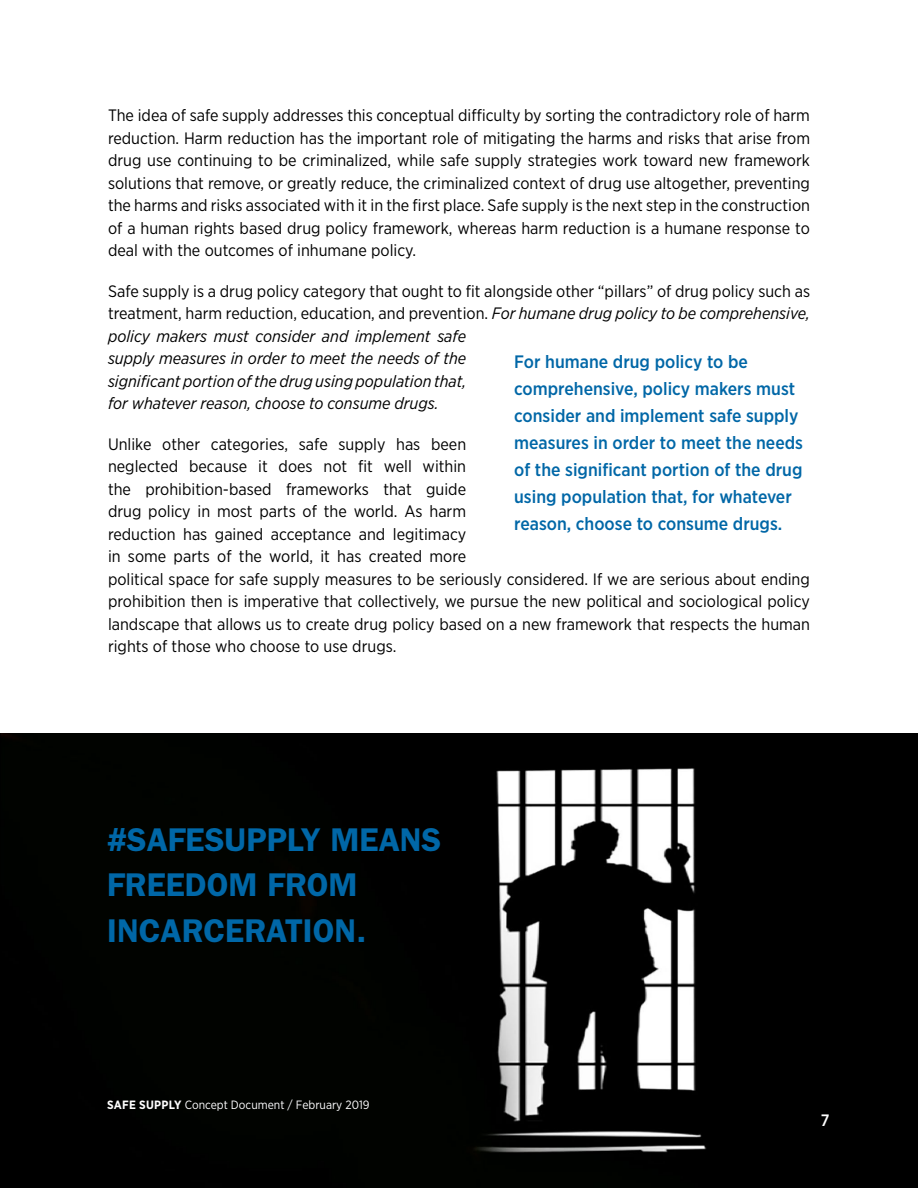
<style>
.page{position:relative;width:918px;height:1188px;background:#fff}
.page>*{position:absolute;margin:0;border:0;box-sizing:border-box;transform-origin:0 0}
.t1{font:600 33px/45.8px "ITC Franklin Gothic Std";color:#0067a7}
.t2{font:500 18px/27px "Gotham Narrow";color:#0067a7}
.t3{font:16.5px/22.5px "Gotham Narrow";color:#000;text-align:justify}
.t4{font:italic 16.5px/22.5px "Gotham Narrow";color:#000}
.t5{font:500 16.5px "Gotham Narrow";color:#fff}
.t6{font:12px "Gotham Narrow";color:#fff}
.s1{font-style:normal}
.s2{font-weight:700}
</style>
<div class="page">
<img style="left:0;top:734px;width:918px;height:454px">
<p class="t3" style="left:108px;top:104px;width:704px">The idea of safe supply addresses this conceptual difficulty by sorting the contradictory role of harm reduction. Harm reduction has the important role of mitigating the harms and risks that arise from drug use continuing to be criminalized, while safe supply strategies work toward new framework solutions that remove, or greatly reduce, the criminalized context of drug use altogether, preventing the harms and risks associated with it in the first place. Safe supply is the next step in the construction of a human rights based drug policy framework, whereas harm reduction is a humane response to deal with the outcomes of inhumane policy.</p>
<p class="t4" style="left:108px;top:279px;width:704px"><span class="s1">Safe supply is a drug policy category that ought to fit alongside other “pillars” of drug policy such as treatment, harm reduction, education, and prevention.</span> For humane drug policy to be comprehensive, policy makers must consider and implement safe<br>supply measures in order to meet the needs of the<br>significant portion of the drug using population that,<br>for whatever reason, choose to consume drugs.</p>
<p class="t3" style="left:108px;top:432px;width:704px;text-align:left">Unlike other categories, safe supply has been<br>neglected because it does not fit well within<br>the prohibition-based frameworks that guide<br>drug policy in most parts of the world. As harm<br>reduction has gained acceptance and legitimacy<br>in some parts of the world, it has created more<br>political space for safe supply measures to be seriously considered. If we are serious about ending prohibition then is imperative that collectively, we pursue the new political and sociological policy landscape that allows us to create drug policy based on a new framework that respects the human rights of those who choose to use drugs.</p>
<p class="t2" style="left:514px;top:348px;width:290px">For humane drug policy to be comprehensive, policy makers must consider and implement safe supply measures in order to meet the needs of the significant portion of the drug using population that, for whatever reason, choose to consume drugs.</p>
<h1 class="t1" style="left:107px;top:816px;width:336px">#SAFESUPPLY MEANS<br>FREEDOM FROM<br>INCARCERATION.</h1>
<p class="t6" style="left:107px;top:1098px;width:264px"><span class="s2">SAFE SUPPLY</span> Concept Document / February 2019</p>
<p class="t5" style="left:821px;top:1109px;width:10px">7</p>
</div>
